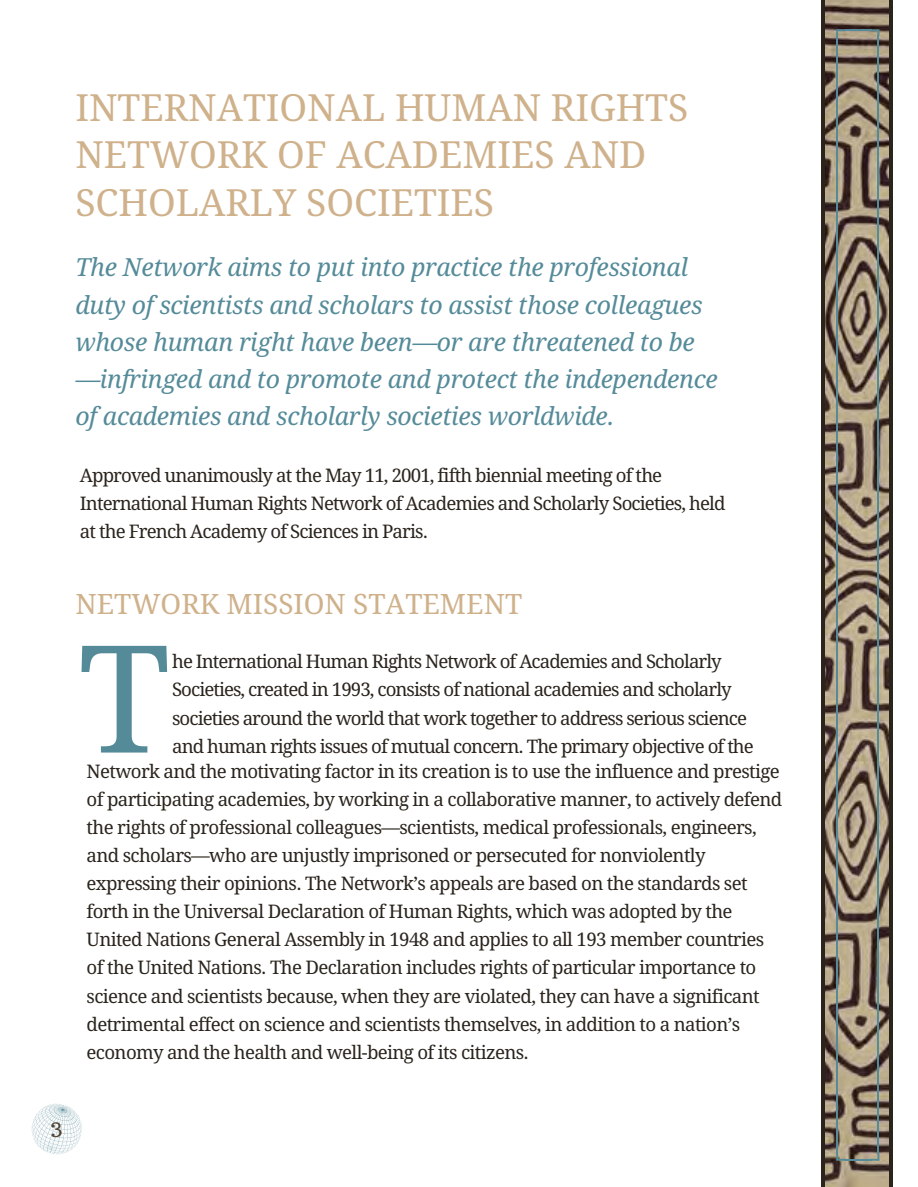
<style>
.page{position:relative;width:918px;height:1187px;background:#fff}
.page>*{position:absolute;margin:0;border:0;box-sizing:border-box;transform-origin:0 0}
.t1{font:149.4px "Droid Serif";color:#558b99}
.t2{font:37.35px/47.2px "Droid Serif";color:#cfb18b}
.t3{font:28.05px "Droid Serif";color:#cfb18b}
.t4{font:italic 24.9px/37.2px "Droid Serif";letter-spacing:-.015em;color:#558b99}
.t5{font:21.75px "Trocchi";color:#524637}
.t6{font:18.75px/28.2px "Droid Serif";letter-spacing:-.035em;color:#2a241d}
</style>
<div class="page">
<svg style="left:31px;top:1103px;width:51px;height:52px"></svg>
<div style="left:821px;top:0;width:72px;height:1186px;background:#2a241d"></div>
<img style="left:826px;top:0;width:63px;height:1186px">
<svg style="left:871px;top:1153px;width:8px;height:7px"></svg>
<hr style="left:877px;top:36px;width:2px;height:1118px;background:#558b99">
<svg style="left:871px;top:29px;width:8px;height:7px"></svg>
<hr style="left:845px;top:29px;width:26px;height:2px;background:#558b99">
<svg style="left:836px;top:29px;width:9px;height:7px"></svg>
<hr style="left:836px;top:36px;width:2px;height:1118px;background:#558b99">
<hr style="left:845px;top:1158px;width:26px;height:2px;background:#558b99">
<svg style="left:836px;top:1153px;width:9px;height:7px"></svg>
<h2 class="t2" style="left:75px;top:85px;width:615px">INTERNATIONAL HUMAN RIGHTS<br>NETWORK OF ACADEMIES AND<br>SCHOLARLY SOCIETIES</h2>
<p class="t4" style="left:75px;top:249px;width:644px">The Network aims to put into practice the professional duty of scientists and scholars to assist those colleagues whose human right have been—or are threatened to be —infringed and to promote and protect the independence of academies and scholarly societies worldwide.</p>
<p class="t6" style="left:80px;top:461px;width:647px">Approved unanimously at the May 11, 2001, fifth biennial meeting of the<br>International Human Rights Network of Academies and Scholarly Societies, held at the French Academy of Sciences in Paris.</p>
<h3 class="t3" style="left:75px;top:587px;width:448px">NETWORK MISSION STATEMENT</h3>
<h1 class="t1" style="left:79px;top:613px;width:93px">T</h1>
<p class="t6" style="left:172px;top:647px;width:583px">he International Human Rights Network of Academies and Scholarly Societies, created in 1993, consists of national academies and scholarly societies around the world that work together to address serious science and human rights issues of mutual concern. The primary objective of the</p>
<p class="t6" style="left:87px;top:757px;width:697px">Network and the motivating factor in its creation is to use the influence and prestige of participating academies, by working in a collaborative manner, to actively defend the rights of professional colleagues—scientists, medical professionals, engineers, and scholars—who are unjustly imprisoned or persecuted for nonviolently expressing their opinions. The Network’s appeals are based on the standards set forth in the Universal Declaration of Human Rights, which was adopted by the United Nations General Assembly in 1948 and applies to all 193 member countries of the United Nations. The Declaration includes rights of particular importance to science and scientists because, when they are violated, they can have a significant detrimental effect on science and scientists themselves, in addition to a nation’s economy and the health and well-being of its citizens.</p>
<p class="t5" style="left:51px;top:1111px;width:13px">3</p>
</div>
